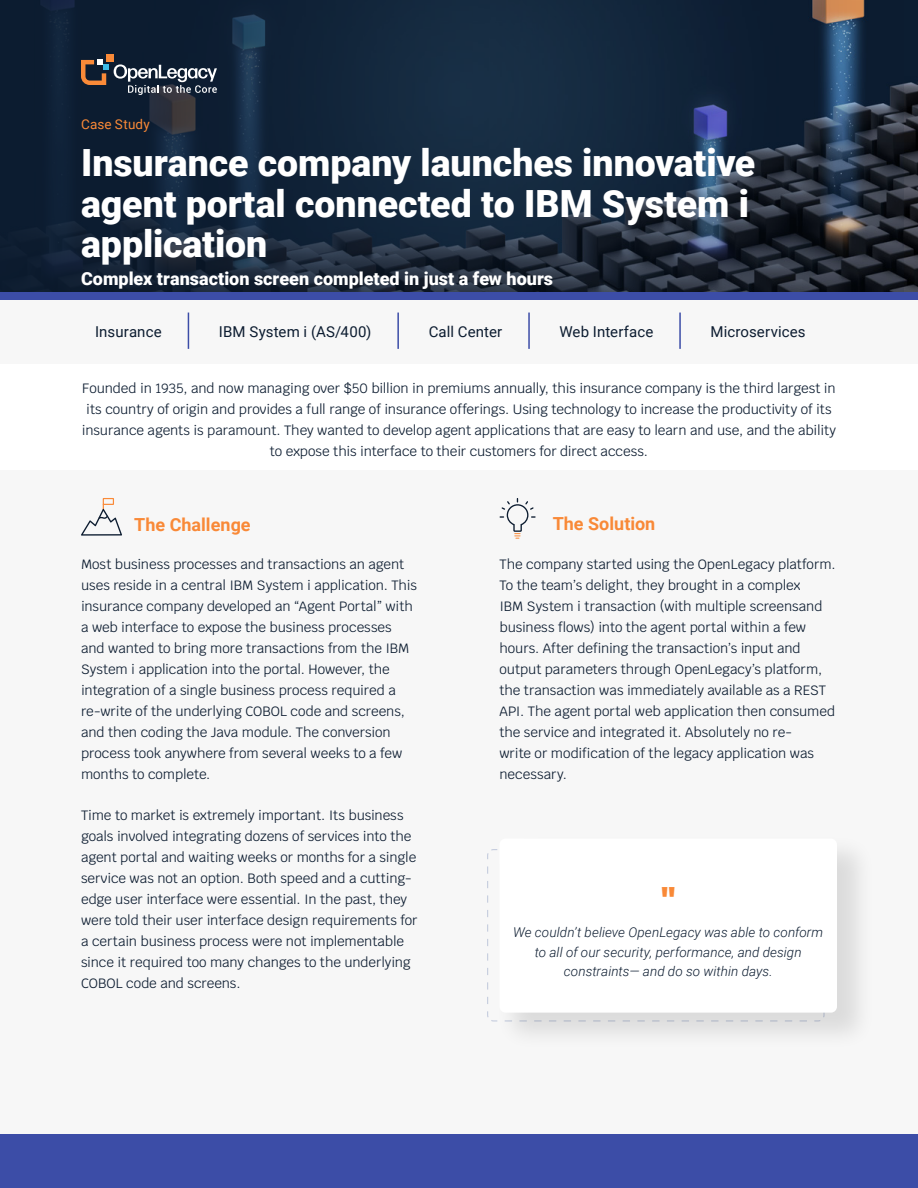
<style>
.page{position:relative;width:918px;height:1188px;background:#fff}
.page>*{position:absolute;margin:0;border:0;box-sizing:border-box;transform-origin:0 0}
.t1{font:700 42px "Krub";color:#f98937}
.t2{font:900 37.5px/40.5px "Roboto";letter-spacing:-.005em;color:#fff}
.t3{font:900 18px "Roboto";color:#fff}
.t4{font:700 18px "Roboto";color:#f98937}
.t5{font:15px "Roboto";letter-spacing:.01em;color:#0c1c30}
.t6{font:13.5px/21px "Krub";letter-spacing:-.005em;color:#0c1c30}
.t7{font:italic 300 13.5px/19.5px "Roboto";letter-spacing:.005em;color:#0c1c30;text-align:center}
.t8{font:13.5px "Roboto";letter-spacing:.01em;color:#f98937}
</style>
<div class="page">
<svg style="left:0;top:0;width:904px;height:292px;background:#17283b"></svg>
<div style="left:0;top:293px;width:918px;height:71px;background:#f7f7f7"></div>
<div style="left:0;top:292px;width:918px;height:8px;background:#3c4da7"></div>
<div style="left:106px;top:54px;width:7px;height:7px;background:#fa8a38"></div>
<svg style="left:81px;top:59px;width:136px;height:36px;background:#464c57"></svg>
<div style="left:0;top:471px;width:918px;height:717px;background:#f7f7f7"></div>
<div style="left:0;top:1134px;width:918px;height:54px;background:#3c4da7"></div>
<svg style="left:81px;top:498px;width:41px;height:38px"></svg>
<div style="left:495px;top:834px;width:381px;height:217px;background:#000;opacity:.11"></div>
<div style="left:500px;top:839px;width:337px;height:174px;background:#fff;border-radius:6px"></div>
<hr style="left:188px;top:313px;width:1px;height:36px;background:#3c4da7">
<hr style="left:397px;top:313px;width:2px;height:36px;background:#3c4da7">
<hr style="left:528px;top:313px;width:2px;height:36px;background:#3c4da7">
<hr style="left:679px;top:313px;width:2px;height:36px;background:#3c4da7">
<svg style="left:499px;top:498px;width:37px;height:41px"></svg>
<p class="t8" style="left:81px;top:115px;width:70px">Case Study</p>
<h2 class="t2" style="left:81px;top:141px;width:676px">Insurance company launches innovative agent portal connected to IBM System i application</h2>
<h3 class="t3" style="left:81px;top:266px;width:474px">Complex transaction screen completed in just a few hours</h3>
<p class="t5" style="left:95px;top:321px;width:68px">Insurance</p>
<p class="t5" style="left:219px;top:321px;width:154px">IBM System i (AS/400)</p>
<p class="t5" style="left:429px;top:321px;width:75px">Call Center</p>
<p class="t5" style="left:560px;top:321px;width:95px">Web Interface</p>
<p class="t5" style="left:711px;top:321px;width:97px">Microservices</p>
<p class="t6" style="left:82px;top:377px;width:756px;text-align:center">Founded in 1935, and now managing over $50 billion in premiums annually, this insurance company is the third largest in its country of origin and provides a full range of insurance offerings. Using technology to increase the productivity of its insurance agents is paramount. They wanted to develop agent applications that are easy to learn and use, and the ability to expose this interface to their customers for direct access.</p>
<h3 class="t4" style="left:134px;top:512px;width:118px">The Challenge</h3>
<p class="t6" style="left:81px;top:553px;width:337px">Most business processes and transactions an agent uses reside in a central IBM System i application. This insurance company developed an “Agent Portal” with a web interface to expose the business processes and wanted to bring more transactions from the IBM System i application into the portal. However, the integration of a single business process required a re-write of the underlying COBOL code and screens, and then coding the Java module. The conversion process took anywhere from several weeks to a few months to complete.</p>
<p class="t6" style="left:81px;top:805px;width:338px">Time to market is extremely important. Its business goals involved integrating dozens of services into the agent portal and waiting weeks or months for a single service was not an option. Both speed and a cutting&shy;edge user interface were essential. In the past, they were told their user interface design requirements for a certain business process were not implementable since it required too many changes to the underlying COBOL code and screens.</p>
<h3 class="t4" style="left:553px;top:511px;width:104px">The Solution</h3>
<p class="t6" style="left:500px;top:553px;width:338px">The company started using the OpenLegacy platform.<br>To the team’s delight, they brought in a complex<br>IBM System i transaction (with multiple screensand business flows) into the agent portal within a few hours. After defining the transaction’s input and output parameters through OpenLegacy’s platform, the transaction was immediately available as a REST API. The agent portal web application then consumed the service and integrated it. Absolutely no re-<br>write or modification of the legacy application was necessary.</p>
<h1 class="t1" style="left:661px;top:878px;width:15px">"</h1>
<p class="t7" style="left:513px;top:922px;width:312px">We couldn’t believe OpenLegacy was able to conform to all of our security, performance, and design constraints— and do so within days.</p>
</div>
